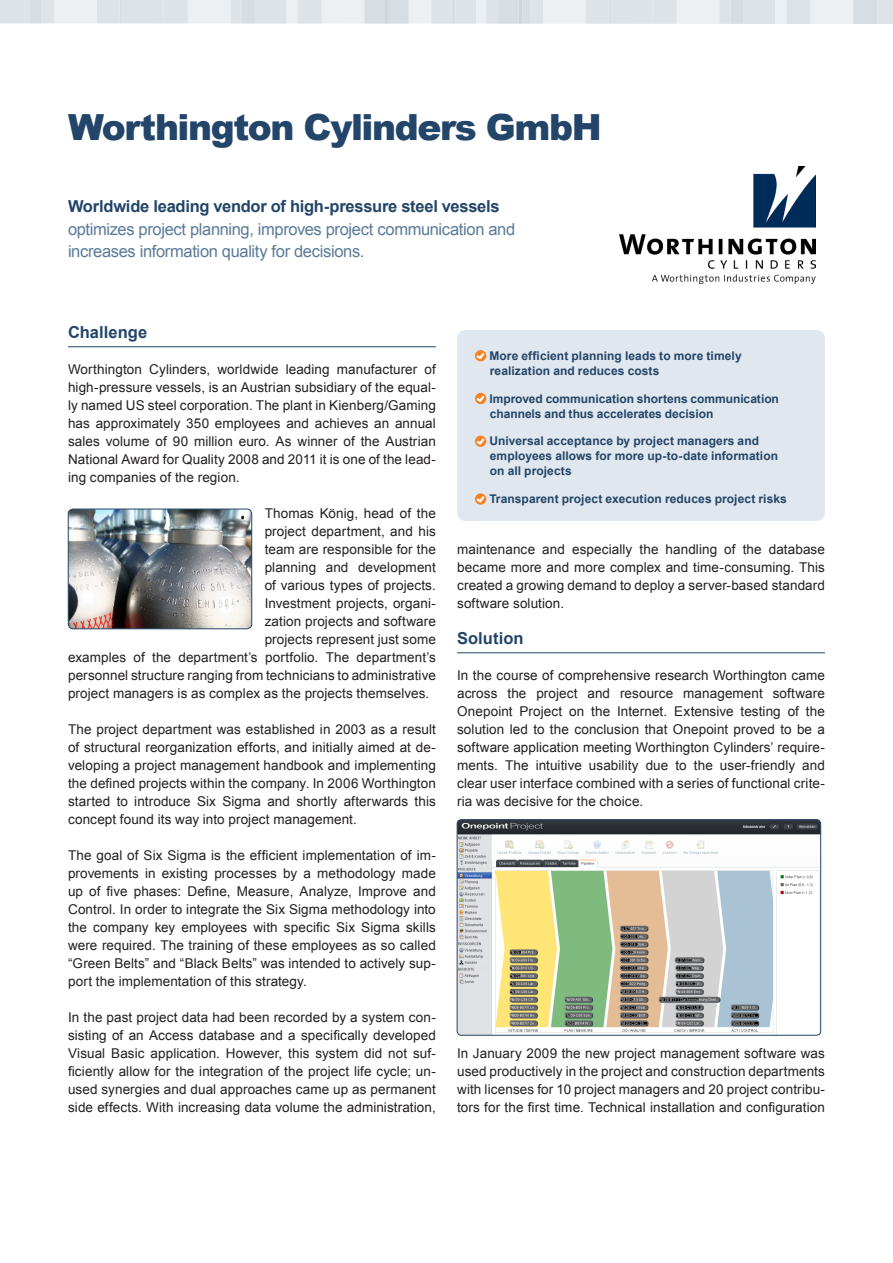
<style>
.page{position:relative;width:893px;height:1263px;background:#fff}
.page>*{position:absolute;margin:0;border:0;box-sizing:border-box;transform-origin:0 0}
.Heading_1{font:900 36px "Arial";letter-spacing:-.04em;color:#224569}
.Introduction{font:16.5px/22.5px "Arial";letter-spacing:-.02em;color:#5b7a98}
.Heading_2{font:700 16.5px "Arial";letter-spacing:.005em;color:#224569}
.t1{font:13.5px/18px "Arial";letter-spacing:.005em;color:#231f20;text-align:justify}
.Aufzählung{font:700 12px/15px "Arial";letter-spacing:.005em;color:#224569}
.s1{font-weight:700;color:#224569}
</style>
<div class="page">
<hr style="left:68px;top:346px;width:368px;height:1px;background:#224569">
<hr style="left:457px;top:652px;width:368px;height:1px;background:#224569">
<img style="left:619px;top:167px;width:197px;height:117px">
<img style="left:68px;top:509px;width:184px;height:120px">
<div style="left:68px;top:509px;width:184px;height:120px;border:1px solid #224569;border-radius:5px"></div>
<svg style="left:0;top:0;width:893px;height:24px;background:#e3e7eb"></svg>
<div style="left:719px;top:0;width:12px;height:24px;background:#dee3e8"></div>
<div style="left:731px;top:0;width:13px;height:24px;background:#d6dee3"></div>
<div style="left:786px;top:0;width:25px;height:24px;background:#dee3e8"></div>
<div style="left:853px;top:0;width:24px;height:24px;background:#d6dee3"></div>
<div style="left:457px;top:330px;width:368px;height:191px;background:#e1e7ee;border-radius:9px"></div>
<svg style="left:475px;top:351px;width:11px;height:10px"></svg>
<svg style="left:475px;top:394px;width:11px;height:10px"></svg>
<svg style="left:475px;top:436px;width:11px;height:11px"></svg>
<svg style="left:475px;top:494px;width:11px;height:10px"></svg>
<img style="left:457px;top:820px;width:364px;height:215px">
<div style="left:457px;top:819px;width:364px;height:216px;border:1px solid #224569;border-radius:4px"></div>
<p class="Heading_1" style="left:68px;top:107px;width:535px">Worthington Cylinders GmbH</p>
<p class="Introduction" style="left:68px;top:195px;width:449px"><span class="s1">Worldwide leading vendor of high-pressure steel vessels </span>optimizes project planning, improves project communication and increases information quality for decisions.</p>
<p class="Heading_2" style="left:68px;top:321px;width:81px">Challenge</p>
<p class="t1" style="left:68px;top:360px;width:369px">Worthington Cylinders, worldwide leading manufacturer of high-pressure vessels, is an Austrian subsidiary of the equal&shy;ly named US steel corporation. The plant in Kienberg/Gaming has approximately 350 employees and achieves an annual sales volume of 90 million euro. As winner of the Austrian National Award for Quality 2008 and 2011 it is one of the lead&shy;ing companies of the region.</p>
<p class="t1" style="left:265px;top:504px;width:173px">Thomas König, head of the</p>
<p class="t1" style="left:265px;top:522px;width:173px">project department, and his</p>
<p class="t1" style="left:265px;top:540px;width:173px">team are responsible for the</p>
<p class="t1" style="left:265px;top:558px;width:173px">planning and development</p>
<p class="t1" style="left:265px;top:576px;width:173px">of various types of projects.</p>
<p class="t1" style="left:265px;top:594px;width:173px">Investment projects, organi-</p>
<p class="t1" style="left:265px;top:612px;width:173px">zation projects and software</p>
<p class="t1" style="left:265px;top:630px;width:173px">projects represent just some</p>
<p class="t1" style="left:68px;top:648px;width:369px">examples of the department’s portfolio. The department’s</p>
<p class="t1" style="left:68px;top:666px;width:369px">personnel structure ranging from technicians to administrative</p>
<p class="t1" style="left:68px;top:684px;width:363px">project managers is as complex as the projects themselves.</p>
<p class="t1" style="left:68px;top:720px;width:369px">The project department was established in 2003 as a result of structural reorganization efforts, and initially aimed at de&shy;veloping a project management handbook and implementing the defined projects within the company. In 2006 Worthington started to introduce Six Sigma and shortly afterwards this concept found its way into project management.</p>
<p class="t1" style="left:68px;top:846px;width:369px">The goal of Six Sigma is the efficient implementation of im&shy;provements in existing processes by a methodology made up of five phases: Define, Measure, Analyze, Improve and Control. In order to integrate the Six Sigma methodology into the company key employees with specific Six Sigma skills were required. The training of these employees as so called “Green Belts” and “Black Belts” was intended to actively sup&shy;port the implementation of this strategy.</p>
<p class="t1" style="left:68px;top:1008px;width:369px">In the past project data had been recorded by a system con&shy;sisting of an Access database and a specifically developed Visual Basic application. However, this system did not suf&shy;ficiently allow for the integration of the project life cycle; un&shy;used synergies and dual approaches came up as permanent side effects. With increasing data volume the administration,</p>
<p class="Aufzählung" style="left:489px;top:349px;width:254px">More efficient planning leads to more timely realization and reduces costs</p>
<p class="Aufzählung" style="left:489px;top:391px;width:291px">Improved communication shortens communication channels and thus accelerates decision</p>
<p class="Aufzählung" style="left:489px;top:434px;width:290px">Universal acceptance by project managers and employees allows for more up-to-date information on all projects</p>
<p class="Aufzählung" style="left:489px;top:492px;width:299px">Transparent project execution reduces project risks</p>
<p class="t1" style="left:457px;top:540px;width:369px">maintenance and especially the handling of the database became more and more complex and time-consuming. This created a growing demand to deploy a server-based standard software solution.</p>
<p class="Heading_2" style="left:457px;top:627px;width:68px">Solution</p>
<p class="t1" style="left:457px;top:666px;width:369px">In the course of comprehensive research Worthington came across the project and resource management software Onepoint Project on the Internet. Extensive testing of the solution led to the conclusion that Onepoint proved to be a software application meeting Worthington Cylinders’ require&shy;ments. The intuitive usability due to the user-friendly and clear user interface combined with a series of functional crite&shy;ria was decisive for the choice.</p>
<p class="t1" style="left:457px;top:1044px;width:369px">In January 2009 the new project management software was used productively in the project and construction departments with licenses for 10 project managers and 20 project contribu&shy;tors for the first time. Technical installation and configuration</p>
</div>
